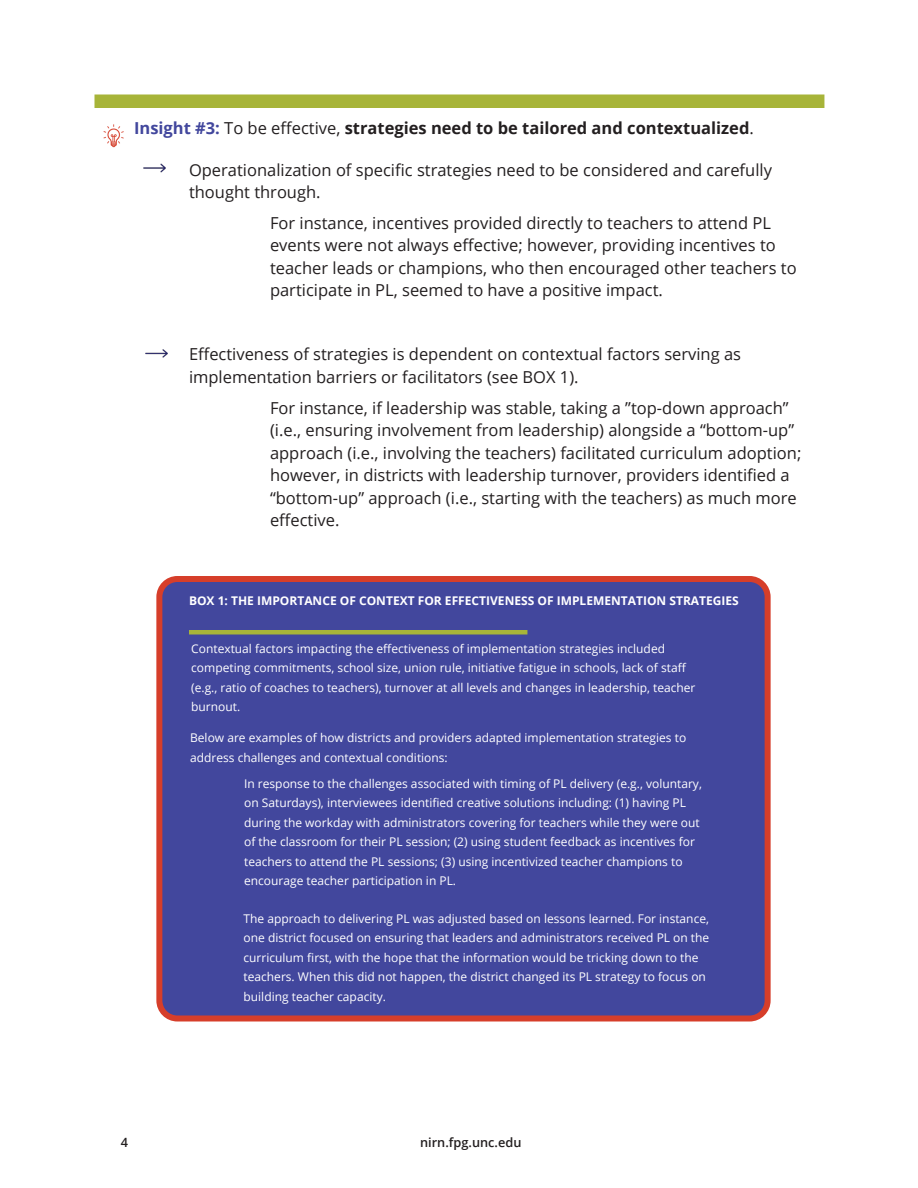
<style>
.page{position:relative;width:918px;height:1188px;background:#fff}
.page>*{position:absolute;margin:0;border:0;box-sizing:border-box;transform-origin:0 0}
.body{font:16.5px/22.5px "Open Sans";color:#231f20}
.body-2{font:700 16.5px "Open Sans";color:#231f20}
.t1{font:600 12.75px "Open Sans";color:#231f20}
.body-3{font:12px/19.5px "Open Sans";color:#fff}
.body-4{font:700 12px "Open Sans";color:#fff}
.s1{color:#42479d}
.s2{font-weight:400}
</style>
<div class="page">
<div style="left:159px;top:579px;width:609px;height:439px;background:#42479d;border-radius:18px"></div>
<div style="left:156px;top:576px;width:615px;height:446px;border:6px solid #d63e2a;border-radius:18px"></div>
<div style="left:94px;top:94px;width:730px;height:14px;background:#a7b439;border:2px solid #a7b439"></div>
<hr style="left:189px;top:630px;width:338px;height:4px;background:#a7b439">
<img style="left:103px;top:124px;width:21px;height:24px">
<img style="left:143px;top:163px;width:23px;height:10px">
<img style="left:145px;top:349px;width:23px;height:9px">
<p class="body-2" style="left:134px;top:116px;width:621px"><span class="s1">Insight #3:</span> <span class="s2">To be effective,</span> strategies need to be tailored and contextualized<span class="s2">.</span></p>
<p class="body" style="left:189px;top:158px;width:585px">Operationalization of specific strategies need to be considered and carefully thought through.</p>
<p class="body" style="left:270px;top:211px;width:528px">For instance, incentives provided directly to teachers to attend PL events were not always effective; however, providing incentives to teacher leads or champions, who then encouraged other teachers to participate in PL, seemed to have a positive impact.</p>
<p class="body" style="left:189px;top:342px;width:554px">Effectiveness of strategies is dependent on contextual factors serving as implementation barriers or facilitators (see BOX 1).</p>
<p class="body" style="left:270px;top:396px;width:533px">For instance, if leadership was stable, taking a ”top-down approach” (i.e., ensuring involvement from leadership) alongside a “bottom-up” approach (i.e., involving the teachers) facilitated curriculum adoption; however, in districts with leadership turnover, providers identified a “bottom-up” approach (i.e., starting with the teachers) as much more effective.</p>
<p class="body-4" style="left:189px;top:592px;width:551px">BOX 1: THE IMPORTANCE OF CONTEXT FOR EFFECTIVENESS OF IMPLEMENTATION STRATEGIES</p>
<p class="body-3" style="left:191px;top:638px;width:506px">Contextual factors impacting the effectiveness of implementation strategies included competing commitments, school size, union rule, initiative fatigue in schools, lack of staff (e.g., ratio of coaches to teachers), turnover at all levels and changes in leadership, teacher burnout.</p>
<p class="body-3" style="left:190px;top:728px;width:498px">Below are examples of how districts and providers adapted implementation strategies to address challenges and contextual conditions:</p>
<p class="body-3" style="left:244px;top:773px;width:459px">In response to the challenges associated with timing of PL delivery (e.g., voluntary, on Saturdays), interviewees identified creative solutions including: (1) having PL during the workday with administrators covering for teachers while they were out of the classroom for their PL session; (2) using student feedback as incentives for teachers to attend the PL sessions; (3) using incentivized teacher champions to encourage teacher participation in PL.</p>
<p class="body-3" style="left:244px;top:908px;width:467px">The approach to delivering PL was adjusted based on lessons learned. For instance, one district focused on ensuring that leaders and administrators received PL on the curriculum first, with the hope that the information would be tricking down to the teachers. When this did not happen, the district changed its PL strategy to focus on building teacher capacity.</p>
<p class="t1" style="left:121px;top:1134px;width:9px">4</p>
<p class="t1" style="left:420px;top:1134px;width:103px">nirn.fpg.unc.edu</p>
</div>
